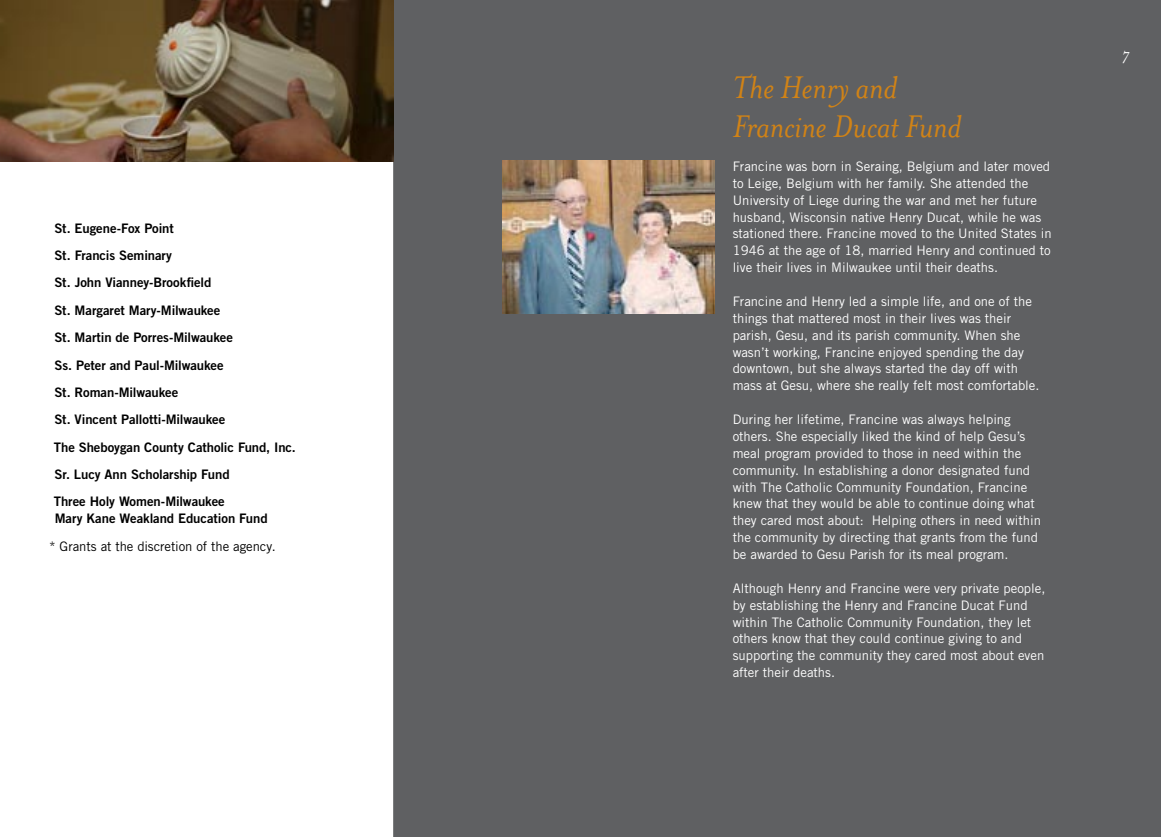
<style>
.page{position:relative;width:1161px;height:837px;background:#fff}
.page>*{position:absolute;margin:0;border:0;box-sizing:border-box;transform-origin:0 0}
.t1{font:italic 36px/39px "Mrs Eaves Smart Lig";letter-spacing:-.005em;color:#d18316}
.t2{font:italic 18px "Mrs Eaves Smart Lig";color:#fff}
.t3{font:13.2px/16.8px "Trade Gothic";color:#fff}
.t4{font:13.2px/27.3px "Trade Gothic Bold Two";letter-spacing:-.005em;color:#000}
.t5{font:13.2px "Trade Gothic";letter-spacing:-.005em;color:#000}
</style>
<div class="page">
<div style="left:393px;top:0;width:768px;height:837px;background:#5f6062"></div>
<img style="left:503px;top:160px;width:211px;height:153px">
<img style="left:0;top:0;width:393px;height:162px">
<p class="t4" style="left:54px;top:214px;width:244px">St. Eugene-Fox Point<br>St. Francis Seminary<br>St. John Vianney-Brookfield<br>St. Margaret Mary-Milwaukee<br>St. Martin de Porres-Milwaukee<br>Ss. Peter and Paul-Milwaukee<br>St. Roman-Milwaukee<br>St. Vincent Pallotti-Milwaukee<br>The Sheboygan County Catholic Fund, Inc.<br>Sr. Lucy Ann Scholarship Fund<br>Three Holy Women-Milwaukee</p>
<p class="t4" style="left:55px;top:505px;width:214px">Mary Kane Weakland Education Fund</p>
<p class="t5" style="left:49px;top:538px;width:228px">* Grants at the discretion of the agency.</p>
<h1 class="t1" style="left:733px;top:68px;width:230px">The Henry and<br>Francine Ducat Fund</h1>
<p class="t3" style="left:733px;top:158px;width:320px">Francine was born in Seraing, Belgium and later moved to Leige, Belgium with her family. She attended the University of Liege during the war and met her future husband, Wisconsin native Henry Ducat, while he was stationed there. Francine moved to the United States in 1946 at the age of 18, married Henry and continued to live their lives in Milwaukee until their deaths.</p>
<p class="t3" style="left:733px;top:293px;width:308px">Francine and Henry led a simple life, and one of the things that mattered most in their lives was their parish, Gesu, and its parish community. When she wasn’t working, Francine enjoyed spending the day downtown, but she always started the day off with mass at Gesu, where she really felt most comfortable.</p>
<p class="t3" style="left:733px;top:411px;width:310px">During her lifetime, Francine was always helping others. She especially liked the kind of help Gesu’s meal program provided to those in need within the community. In establishing a donor designated fund with The Catholic Community Foundation, Francine knew that they would be able to continue doing what they cared most about: Helping others in need within the community by directing that grants from the fund be awarded to Gesu Parish for its meal program.</p>
<p class="t3" style="left:733px;top:580px;width:314px">Although Henry and Francine were very private people, by establishing the Henry and Francine Ducat Fund within The Catholic Community Foundation, they let others know that they could continue giving to and supporting the community they cared most about even after their deaths.</p>
<h2 class="t2" style="left:1122px;top:45px;width:9px">7</h2>
</div>
